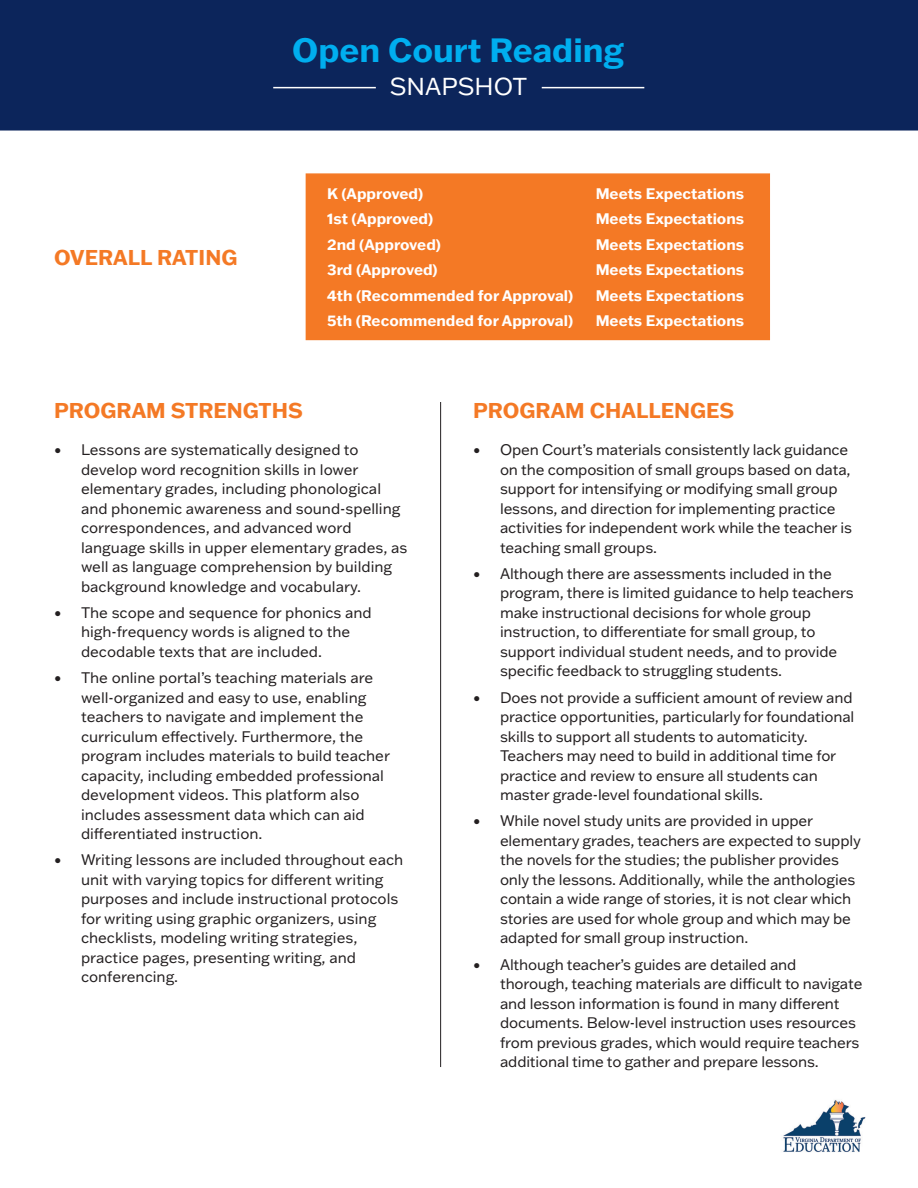
<style>
.page{position:relative;width:918px;height:1188px;background:#fff}
.page>*{position:absolute;margin:0;border:0;box-sizing:border-box;transform-origin:0 0}
.t1{font:700 33px "Franklin Gothic ATF";color:#00aeef}
.t2{font:24px "Franklin Gothic ATF";color:#fff}
.t3{font:700 21px "Franklin Gothic ATF";color:#f47925}
.t4{font:15px/19.5px "Franklin Gothic ATF";letter-spacing:-.01em;color:#231f20}
.t5{font:700 15px "Franklin Gothic ATF";color:#fff}
</style>
<div class="page">
<div style="left:0;top:0;width:918px;height:131px;background:#0c255b"></div>
<hr style="left:440px;top:402px;width:1px;height:665px;background:#231f20">
<div style="left:306px;top:173px;width:464px;height:167px;background:#f47925;border:2px solid #f47925"></div>
<hr style="left:273px;top:87px;width:103px;height:1px;background:#fff">
<hr style="left:542px;top:87px;width:102px;height:1px;background:#fff">
<img style="left:783px;top:1100px;width:83px;height:52px">
<h1 class="t1" style="left:292px;top:28px;width:333px">Open Court Reading</h1>
<h3 class="t3" style="left:54px;top:243px;width:185px">OVERALL RATING</h3>
<h2 class="t2" style="left:390px;top:71px;width:139px">SNAPSHOT</h2>
<p class="t5" style="left:327px;top:183px;width:98px">K (Approved)</p>
<p class="t5" style="left:596px;top:183px;width:150px">Meets Expectations</p>
<p class="t5" style="left:327px;top:209px;width:108px">1st (Approved)</p>
<p class="t5" style="left:596px;top:209px;width:150px">Meets Expectations</p>
<p class="t5" style="left:327px;top:234px;width:115px">2nd (Approved)</p>
<p class="t5" style="left:596px;top:234px;width:150px">Meets Expectations</p>
<p class="t5" style="left:327px;top:260px;width:112px">3rd (Approved)</p>
<p class="t5" style="left:596px;top:260px;width:150px">Meets Expectations</p>
<p class="t5" style="left:327px;top:285px;width:248px">4th (Recommended for Approval)</p>
<p class="t5" style="left:596px;top:285px;width:150px">Meets Expectations</p>
<p class="t5" style="left:327px;top:311px;width:247px">5th (Recommended for Approval)</p>
<p class="t5" style="left:596px;top:311px;width:150px">Meets Expectations</p>
<h3 class="t3" style="left:54px;top:396px;width:250px">PROGRAM STRENGTHS</h3>
<h3 class="t3" style="left:473px;top:396px;width:263px">PROGRAM CHALLENGES</h3>
<p class="t4" style="left:81px;top:440px;width:328px;text-indent:-27px">• Lessons are systematically designed to develop word recognition skills in lower elementary grades, including phonological and phonemic awareness and sound-spelling correspondences, and advanced word language skills in upper elementary grades, as well as language comprehension by building background knowledge and vocabulary.</p>
<p class="t4" style="left:81px;top:602px;width:292px;text-indent:-27px">• The scope and sequence for phonics and high-frequency words is aligned to the decodable texts that are included.</p>
<p class="t4" style="left:81px;top:668px;width:311px;text-indent:-27px">• The online portal’s teaching materials are well-organized and easy to use, enabling teachers to navigate and implement the curriculum effectively. Furthermore, the program includes materials to build teacher capacity, including embedded professional development videos. This platform also includes assessment data which can aid differentiated instruction.</p>
<p class="t4" style="left:81px;top:850px;width:324px;text-indent:-27px">• Writing lessons are included throughout each unit with varying topics for different writing purposes and include instructional protocols for writing using graphic organizers, using checklists, modeling writing strategies, practice pages, presenting writing, and conferencing.</p>
<p class="t4" style="left:500px;top:440px;width:354px;text-indent:-27px">• Open Court’s materials consistently lack guidance on the composition of small groups based on data, support for intensifying or modifying small group lessons, and direction for implementing practice activities for independent work while the teacher is teaching small groups.</p>
<p class="t4" style="left:500px;top:563px;width:355px;text-indent:-27px">• Although there are assessments included in the program, there is limited guidance to help teachers make instructional decisions for whole group instruction, to differentiate for small group, to support individual student needs, and to provide specific feedback to struggling students.</p>
<p class="t4" style="left:500px;top:687px;width:356px;text-indent:-27px">• Does not provide a sufficient amount of review and practice opportunities, particularly for foundational skills to support all students to automaticity.<br>Teachers may need to build in additional time for practice and review to ensure all students can master grade-level foundational skills.</p>
<p class="t4" style="left:500px;top:811px;width:362px;text-indent:-27px">• While novel study units are provided in upper elementary grades, teachers are expected to supply the novels for the studies; the publisher provides only the lessons. Additionally, while the anthologies contain a wide range of stories, it is not clear which stories are used for whole group and which may be adapted for small group instruction.</p>
<p class="t4" style="left:500px;top:954px;width:364px;text-indent:-27px">• Although teacher’s guides are detailed and thorough, teaching materials are difficult to navigate and lesson information is found in many different documents. Below-level instruction uses resources from previous grades, which would require teachers additional time to gather and prepare lessons.</p>
</div>
